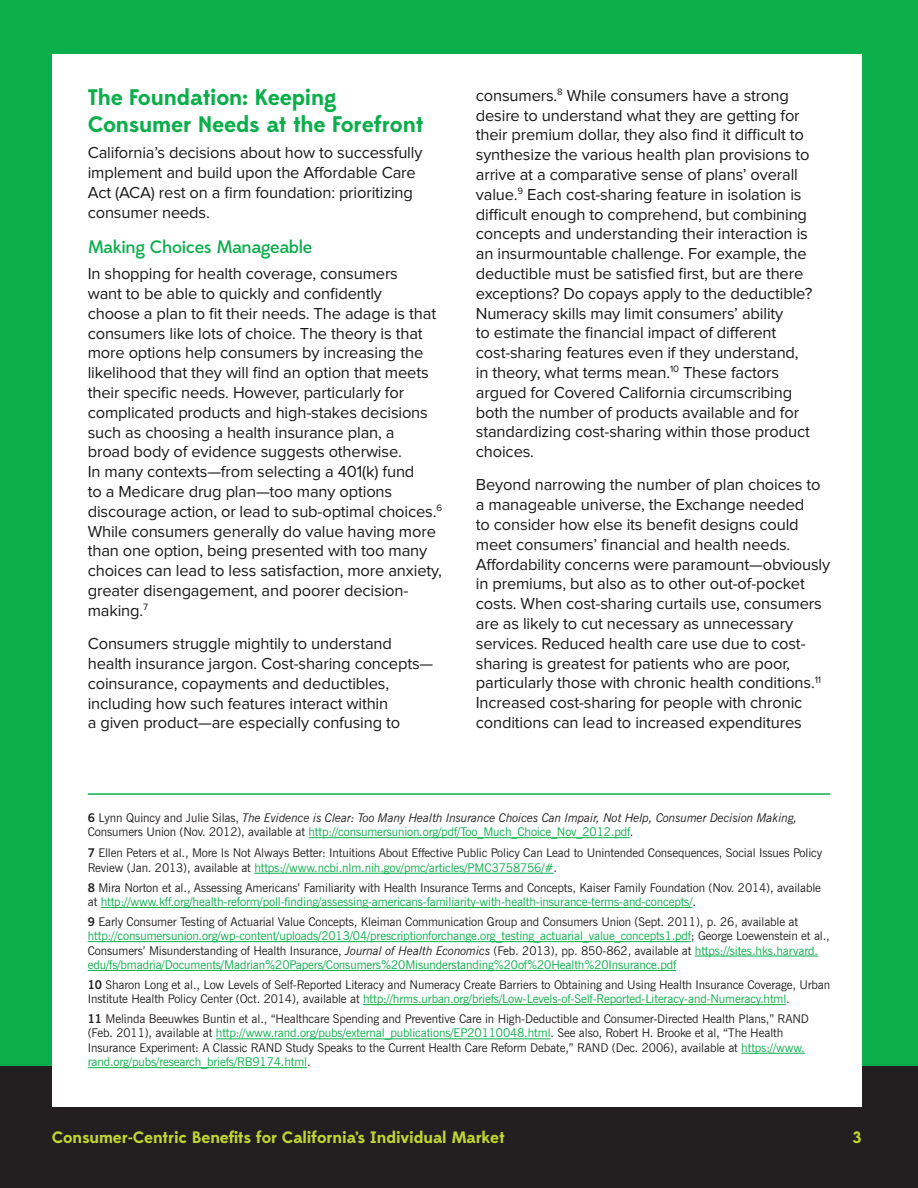
<style>
.page{position:relative;width:918px;height:1188px;background:#0cae4c}
.page>*{position:absolute;margin:0;border:0;box-sizing:border-box;transform-origin:0 0}
.subhead{font:700 22.5px/27px "Edmondsans";letter-spacing:-.01em;color:#0cae4c}
.t1{font:500 18px "Edmondsans";letter-spacing:-.02em;color:#0cae4c}
.t2{font:16.5px/19.8px "Proxima Nova";letter-spacing:-.01em;color:#1a1a1a}
.t3{font:700 16.5px "Edmondsans";letter-spacing:-.01em;color:#bed630}
.Footnote{font:12px/14.4px "News Gothic BT";letter-spacing:-.01em;color:#231f20}
.Footnote-2{font:12px/14.4px "News Gothic BT";letter-spacing:-.01em;color:#0cae4c}
.Footnote-3{font:italic 12px/14.4px "News Gothic BT";letter-spacing:-.01em;color:#231f20}
.s1{font-weight:700;font-style:normal}
.s2{font-style:normal}
.s3{font-style:normal;color:#0cae4c}
.s4{font-weight:700}
.s5{color:#0cae4c}
.s6{font-weight:700;color:#231f20}
.s7{color:#231f20}
.s8{font-style:italic;color:#231f20}
</style>
<div class="page">
<div style="left:0;top:1066px;width:918px;height:122px;background:#231f20"></div>
<div style="left:52px;top:54px;width:810px;height:1053px;background:#fff"></div>
<hr style="left:88px;top:793px;width:742px;height:2px;background:#0cae4c">
<hr style="left:308px;top:837px;width:322px;height:1px;background:#0cae4c">
<hr style="left:254px;top:873px;width:300px;height:1px;background:#0cae4c">
<hr style="left:101px;top:907px;width:592px;height:1px;background:#0cae4c">
<hr style="left:88px;top:941px;width:603px;height:1px;background:#0cae4c">
<hr style="left:695px;top:956px;width:123px;height:1px;background:#0cae4c">
<hr style="left:88px;top:970px;width:588px;height:1px;background:#0cae4c">
<hr style="left:363px;top:1004px;width:423px;height:1px;background:#0cae4c">
<hr style="left:216px;top:1038px;width:335px;height:1px;background:#0cae4c">
<hr style="left:741px;top:1053px;width:64px;height:1px;background:#0cae4c">
<hr style="left:88px;top:1067px;width:219px;height:1px;background:#0cae4c">
<p class="subhead" style="left:88px;top:84px;width:337px">The Foundation: Keeping<br>Consumer Needs at the Forefront</p>
<p class="t2" style="left:88px;top:143px;width:336px">California’s decisions about how to successfully implement and build upon the Affordable Care Act (ACA) rest on a firm foundation: prioritizing consumer needs.</p>
<p class="t1" style="left:88px;top:236px;width:226px">Making Choices Manageable</p>
<p class="t2" style="left:88px;top:264px;width:356px">In shopping for health coverage, consumers<br>want to be able to quickly and confidently<br>choose a plan to fit their needs. The adage is that consumers like lots of choice. The theory is that more options help consumers by increasing the likelihood that they will find an option that meets their specific needs. However, particularly for complicated products and high-stakes decisions such as choosing a health insurance plan, a<br>broad body of evidence suggests otherwise.<br>In many contexts—from selecting a 401(k) fund<br>to a Medicare drug plan—too many options discourage action, or lead to sub-optimal choices.<sup>6<br></sup>While consumers generally do value having more than one option, being presented with too many choices can lead to less satisfaction, more anxiety, greater disengagement, and poorer decision&shy;making.<sup>7</sup></p>
<p class="t2" style="left:88px;top:634px;width:347px">Consumers struggle mightily to understand health insurance jargon. Cost-sharing concepts— coinsurance, copayments and deductibles, including how such features interact within<br>a given product—are especially confusing to</p>
<p class="t2" style="left:476px;top:86px;width:338px">consumers.<sup>8</sup> While consumers have a strong desire to understand what they are getting for their premium dollar, they also find it difficult to synthesize the various health plan provisions to arrive at a comparative sense of plans’ overall value.<sup>9</sup> Each cost-sharing feature in isolation is difficult enough to comprehend, but combining concepts and understanding their interaction is an insurmountable challenge. For example, the deductible must be satisfied first, but are there exceptions? Do copays apply to the deductible?<br>Numeracy skills may limit consumers’ ability<br>to estimate the financial impact of different cost-sharing features even if they understand, in theory, what terms mean.<sup>10</sup> These factors argued for Covered California circumscribing both the number of products available and for standardizing cost-sharing within those product choices.</p>
<p class="t2" style="left:476px;top:475px;width:356px">Beyond narrowing the number of plan choices to a manageable universe, the Exchange needed<br>to consider how else its benefit designs could meet consumers’ financial and health needs.<br>Affordability concerns were paramount—obviously in premiums, but also as to other out-of-pocket costs. When cost-sharing curtails use, consumers are as likely to cut necessary as unnecessary services. Reduced health care use due to cost&shy;sharing is greatest for patients who are poor, particularly those with chronic health conditions.<sup>11<br></sup>Increased cost-sharing for people with chronic conditions can lead to increased expenditures</p>
<p class="Footnote-3" style="left:88px;top:810px;width:711px"><span class="s1">6</span> <span class="s2">Lynn Quincy and Julie Silas,</span> The Evidence is Clear: Too Many Health Insurance Choices Can Impair, Not Help, Consumer Decision Making,<br><span class="s2">Consumers Union (Nov. 2012), available at</span> <span class="s3">http://consumersunion.org/pdf/Too_Much_Choice_Nov_2012.pdf</span><span class="s2">.</span></p>
<p class="Footnote" style="left:88px;top:846px;width:736px"><span class="s4">7</span> Ellen Peters et al., More Is Not Always Better: Intuitions About Effective Public Policy Can Lead to Unintended Consequences, Social Issues Policy<br>Review (Jan. 2013), available at <span class="s5">https://www.ncbi.nlm.nih.gov/pmc/articles/PMC3758756/#</span>.</p>
<p class="Footnote" style="left:88px;top:880px;width:735px"><span class="s4">8</span> Mira Norton et al., Assessing Americans’ Familiarity with Health Insurance Terms and Concepts, Kaiser Family Foundation (Nov. 2014), available at <span class="s5">http://www.kff.org/health-reform/poll-finding/assessing-americans-familiarity-with-health-insurance-terms-and-concepts/</span>.</p>
<p class="Footnote-2" style="left:88px;top:914px;width:744px"><span class="s6">9</span> <span class="s7">Early Consumer Testing of Actuarial Value Concepts, Kleiman Communication Group and Consumers Union (Sept. 2011), p. 26, available at </span>http://consumersunion.org/wp-content/uploads/2013/04/prescriptionforchange.org_testing_actuarial_value_concepts1.pdf<span class="s7">; George Loewenstein et al., Consumers’ Misunderstanding of Health Insurance,</span> <span class="s8">Journal of Health Economics</span> <span class="s7">(Feb. 2013), pp. 850-862, available at</span> https://sites.hks.harvard. edu/fs/bmadria/Documents/Madrian%20Papers/Consumers%20Misunderstanding%20of%20Health%20Insurance.pdf</p>
<p class="Footnote" style="left:88px;top:977px;width:744px"><span class="s4">10</span> Sharon Long et al., Low Levels of Self-Reported Literacy and Numeracy Create Barriers to Obtaining and Using Health Insurance Coverage, Urban<br>Institute Health Policy Center (Oct. 2014), available at <span class="s5">http://hrms.urban.org/briefs/Low-Levels-of-Self-Reported-Literacy-and-Numeracy.html</span>.</p>
<p class="Footnote" style="left:88px;top:1011px;width:723px"><span class="s4">11</span> Melinda Beeuwkes Buntin et al., “Healthcare Spending and Preventive Care in High-Deductible and Consumer-Directed Health Plans,” RAND (Feb. 2011), available at <span class="s5">http://www.rand.org/pubs/external_publications/EP20110048.html</span>. See also, Robert H. Brooke et al, “The Health Insurance Experiment: A Classic RAND Study Speaks to the Current Health Care Reform Debate,” RAND (Dec. 2006), available at <span class="s5">https://www. rand.org/pubs/research_briefs/RB9174.html</span>.</p>
<p class="t3" style="left:52px;top:1127px;width:454px">Consumer-Centric Benefits for California’s Individual Market</p>
<p class="t3" style="left:853px;top:1127px;width:11px">3</p>
</div>
